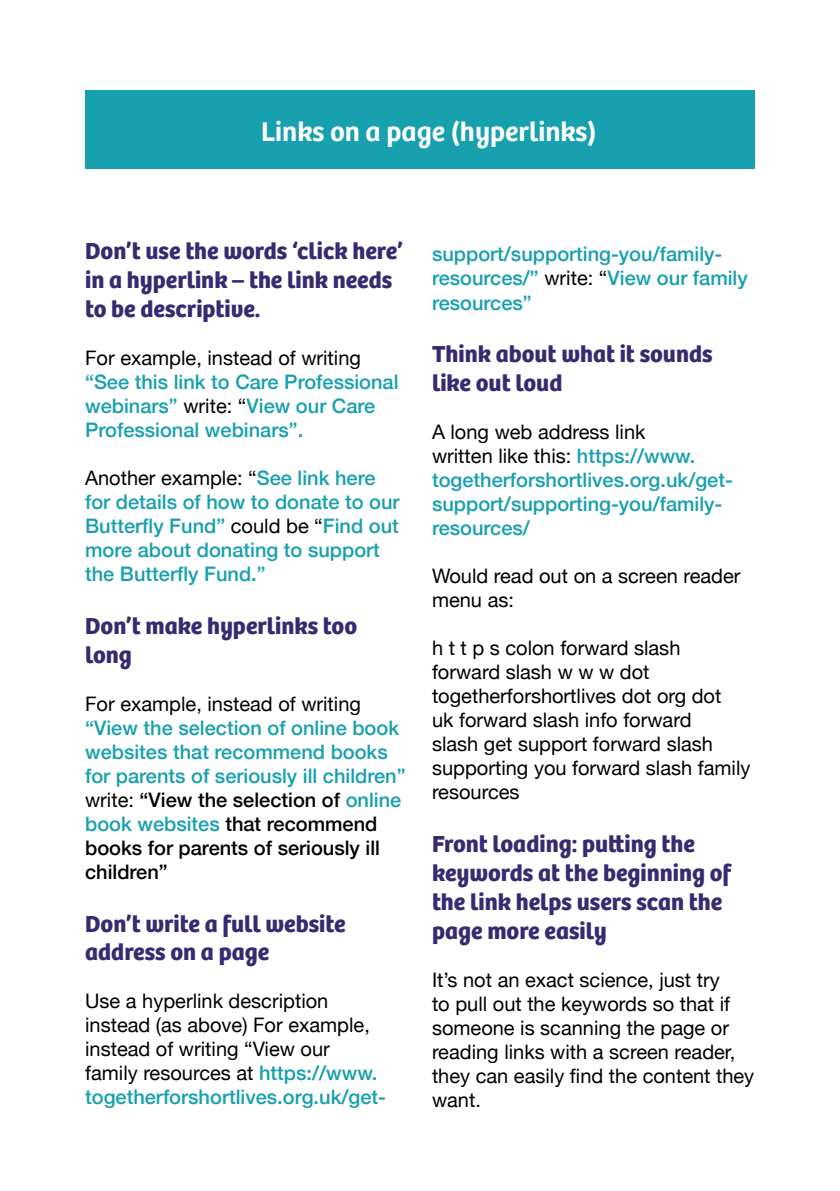
<style>
.page{position:relative;width:840px;height:1191px;background:#fff}
.page>*{position:absolute;margin:0;border:0;box-sizing:border-box;transform-origin:0 0}
.t1{font:600 28px "Bree";color:#fff}
.t2{font:700 24px/28.8px "Bree";color:#382a71}
.t3{font:500 20px/24px "Helvetica Neue";color:#17a0ae}
.t4{font:20px/24px "Helvetica Neue";color:#000}
.s1{font-weight:400;color:#000}
.s2{color:#000}
.s3{font-weight:500;color:#17a0ae}
</style>
<div class="page">
<div style="left:85px;top:91px;width:669px;height:78px;background:#17a0ae"></div>
<h1 class="t1" style="left:261px;top:110px;width:337px">Links on a page (hyperlinks)</h1>
<p class="t2" style="left:85px;top:235px;width:319px">Don’t use the words ‘click here’ in a hyperlink – the link needs to be descriptive.</p>
<p class="t4" style="left:85px;top:347px;width:277px">For example, instead of writing</p>
<p class="t3" style="left:85px;top:368px;width:315px">“See this link to Care Professional webinars” <span class="s1">write: “</span>View our Care<br>Professional webinars”.</p>
<p class="t3" style="left:85px;top:464px;width:316px"><span class="s1">Another example: “</span>See link here for details of how to donate to our<br>Butterfly Fund” <span class="s1">could be “</span>Find out more about donating to support the Butterfly Fund.”</p>
<p class="t2" style="left:85px;top:609px;width:273px">Don’t make hyperlinks too long</p>
<p class="t4" style="left:85px;top:692px;width:277px">For example, instead of writing</p>
<p class="t3" style="left:85px;top:714px;width:322px">“View the selection of online book websites that recommend books for parents of seriously ill children” <span class="s1">write:</span> <span class="s2">“View the selection of</span> online book websites <span class="s2">that recommend books for parents of seriously ill children”</span></p>
<p class="t2" style="left:85px;top:907px;width:262px">Don’t write a full website address on a page</p>
<p class="t4" style="left:85px;top:990px;width:302px">Use a hyperlink description instead (as above) For example, instead of writing “View our family resources at <span class="s3">https://www. togetherforshortlives.org.uk/get-</span></p>
<p class="t3" style="left:432px;top:241px;width:317px">support/supporting-you/family&shy;resources/” <span class="s1">write: “</span>View our family resources”</p>
<p class="t2" style="left:432px;top:338px;width:282px">Think about what it sounds like out loud</p>
<p class="t3" style="left:432px;top:418px;width:302px"><span class="s1">A long web address link<br>written like this:</span> https://www. togetherforshortlives.org.uk/get&shy;support/supporting-you/family&shy;resources/</p>
<p class="t4" style="left:432px;top:565px;width:310px">Would read out on a screen reader menu as:</p>
<p class="t4" style="left:432px;top:637px;width:320px">h t t p s colon forward slash forward slash w w w dot togetherforshortlives dot org dot<br>uk forward slash info forward<br>slash get support forward slash supporting you forward slash family resources</p>
<p class="t2" style="left:432px;top:827px;width:300px">Front loading: putting the keywords at the beginning of the link helps users scan the page more easily</p>
<p class="t4" style="left:432px;top:968px;width:323px">It’s not an exact science, just try<br>to pull out the keywords so that if someone is scanning the page or reading links with a screen reader, they can easily find the content they want.</p>
</div>
